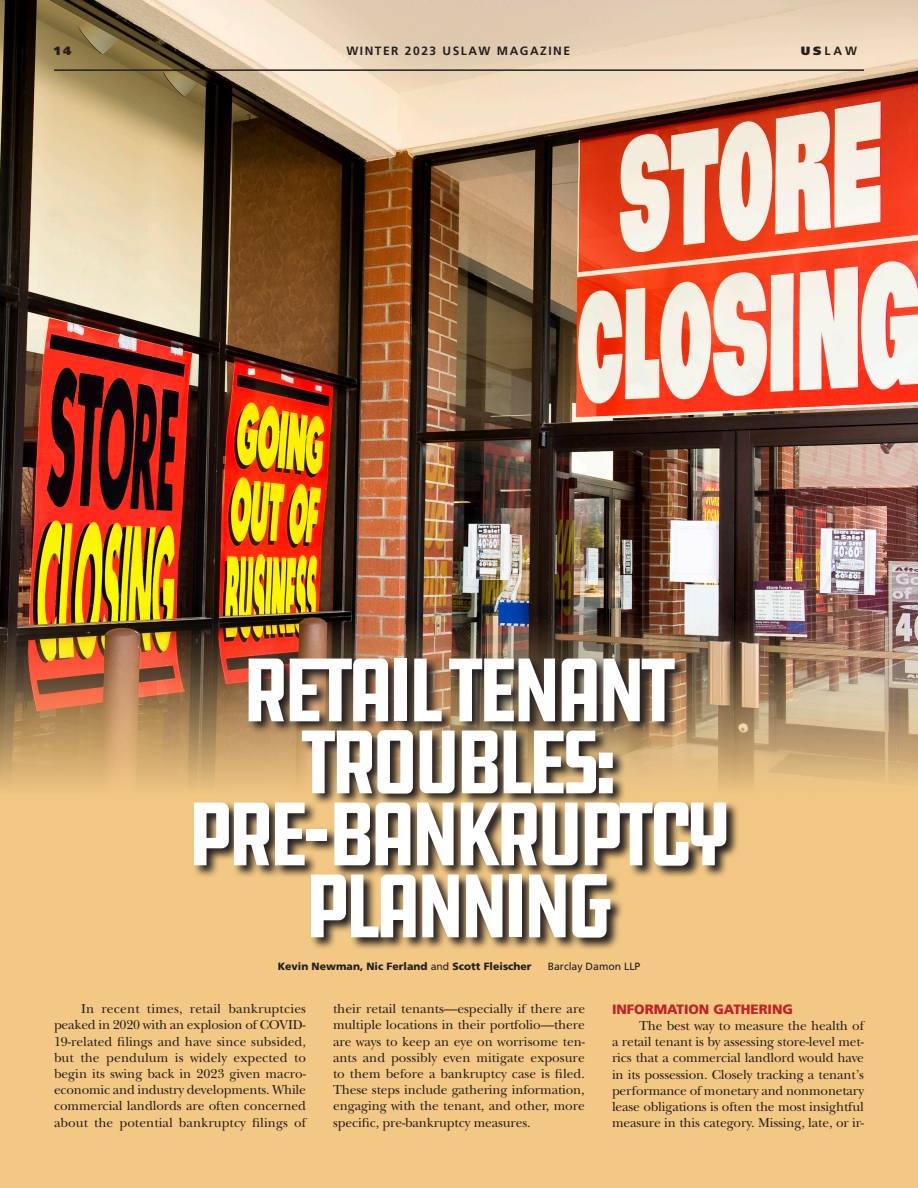
<style>
.page{position:relative;width:918px;height:1188px;background:#f3c884}
.page>*{position:absolute;margin:0;border:0;box-sizing:border-box;transform-origin:0 0}
.t1{font:condensed 93px/72px "DDC Hardware";letter-spacing:-.08em;color:#fff;text-align:center}
.t2{font:13.5px/16.2px "New Baskerville";letter-spacing:-.01em;color:#231f20;text-align:justify}
.t3{font:900 13.5px "Frutiger";letter-spacing:-.005em;color:#c32027}
.t4{font:700 12px "Frutiger";letter-spacing:.125em;color:#231f20}
.t5{font:900 12px "Frutiger";color:#231f20}
.t6{font:900 10.5px "Frutiger";color:#231f20}
.t7{font:10.5px "Frutiger";color:#231f20}
.s1{font-weight:900}
.s2{font-weight:400}
</style>
<div class="page">
<img style="left:0;top:0;width:918px;height:789px">
<hr style="left:54px;top:69px;width:810px;height:2px;background:#231f20">
<svg style="left:192px;top:657px;width:547px;height:292px"></svg>
<p class="t5" style="left:54px;top:43px;width:19px">14</p>
<p class="t4" style="left:346px;top:44px;width:225px">WINTER 2023 USLAW MAGAZINE</p>
<p class="t4" style="left:801px;top:44px;width:58px"><span class="s1">US</span>LAW</p>
<h1 class="t1" style="left:187px;top:656px;width:546px">RETAIL TENANT<br>TROUBLES:<br>PRE-BANKRUPTCY<br>PLANNING</h1>
<p class="t6" style="left:278px;top:960px;width:256px">Kevin Newman, Nic Ferland <span class="s2">and</span> Scott Fleischer</p>
<p class="t7" style="left:548px;top:961px;width:94px">Barclay Damon LLP</p>
<p class="t2" style="left:54px;top:1001px;width:254px;text-indent:27px">In recent times, retail bankruptcies peaked in 2020 with an explosion of COVID-19-related filings and have since subsided, but the pendulum is widely expected to begin its swing back in 2023 given macro&shy;economic and industry developments. While commercial landlords are often concerned about the potential bankruptcy filings of</p>
<p class="t2" style="left:333px;top:1001px;width:254px">their retail tenants—especially if there are multiple locations in their portfolio—there are ways to keep an eye on worrisome ten&shy;ants and possibly even mitigate exposure to them before a bankruptcy case is filed.<br>These steps include gathering information, engaging with the tenant, and other, more specific, pre-bankruptcy measures.</p>
<p class="t3" style="left:612px;top:1001px;width:183px">INFORMATION GATHERING</p>
<p class="t2" style="left:612px;top:1018px;width:254px;text-indent:27px">The best way to measure the health of a retail tenant is by assessing store-level met&shy;rics that a commercial landlord would have in its possession. Closely tracking a tenant’s performance of monetary and nonmonetary lease obligations is often the most insightful measure in this category. Missing, late, or ir-</p>
</div>
